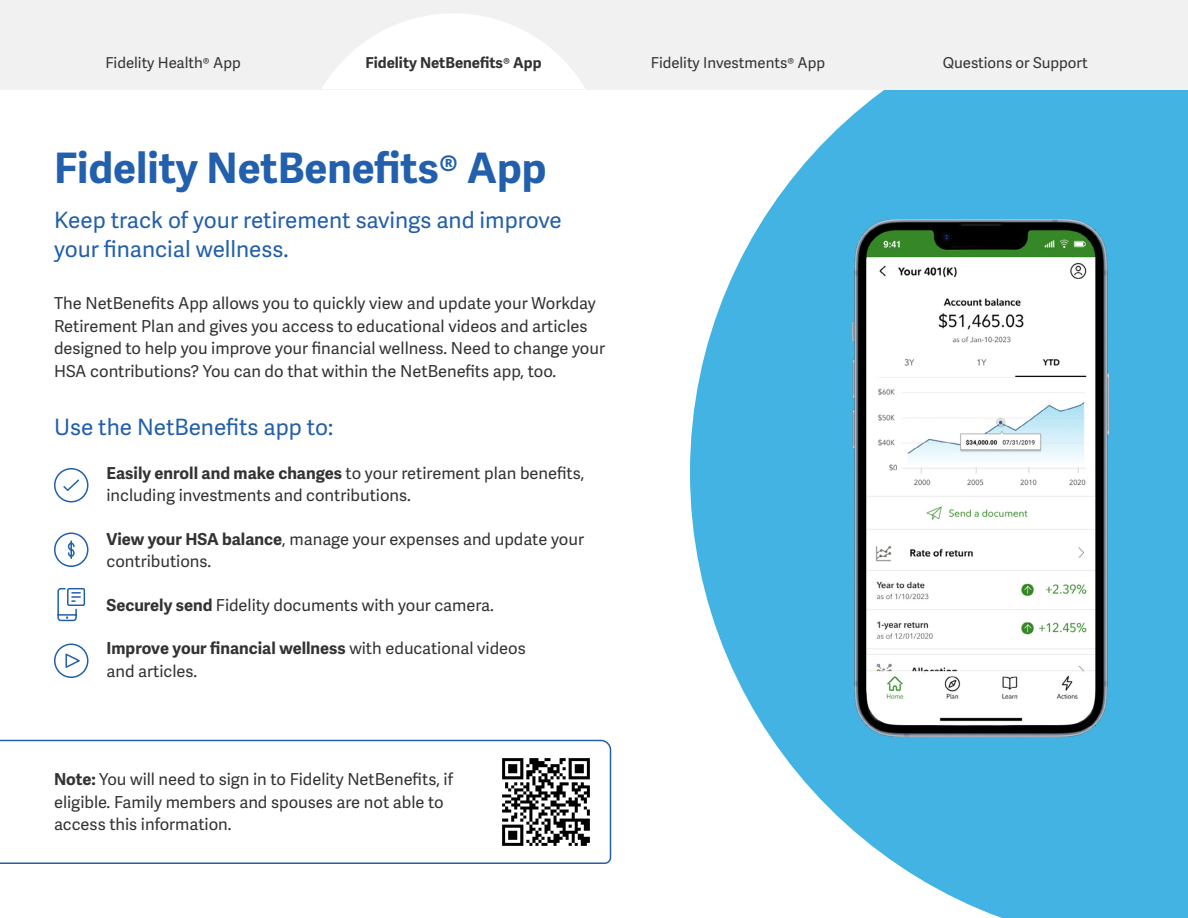
<style>
.page{position:relative;width:1188px;height:918px;background:#fff}
.page>*{position:absolute;margin:0;border:0;box-sizing:border-box;transform-origin:0 0}
.t1{font:700 42px "Adelle Sans";color:#225fac}
.t2{font:22.5px/28.5px "Adelle Sans";color:#225fac}
.t3{font:16.5px/22.5px "Adelle Sans";color:#333}
.t4{font:15px "Adelle Sans";color:#333}
.t5{font:700 15px "Adelle Sans";color:#333}
.s1{font-weight:700}
</style>
<div class="page">
<svg style="left:54px;top:643px;width:35px;height:35px"></svg>
<svg style="left:54px;top:468px;width:35px;height:35px"></svg>
<svg style="left:57px;top:587px;width:29px;height:35px"></svg>
<svg style="left:690px;top:89px;width:498px;height:829px;fill:#42b3e3"></svg>
<div style="left:0;top:0;width:1188px;height:89px;background:#f1f1f2"></div>
<svg style="left:322px;top:14px;width:263px;height:75px"></svg>
<svg style="left:0;top:739px;width:612px;height:125px"></svg>
<div style="left:54px;top:532px;width:34px;height:35px;border:2px solid #225fac;border-radius:50%"></div>
<svg style="left:67px;top:540px;width:8px;height:19px"></svg>
<img style="left:852px;top:219px;width:257px;height:518px">
<p class="t4" style="left:105px;top:54px;width:137px">Fidelity Health® App</p>
<p class="t5" style="left:366px;top:54px;width:178px">Fidelity NetBenefits® App</p>
<p class="t4" style="left:651px;top:54px;width:176px">Fidelity Investments® App</p>
<p class="t4" style="left:943px;top:54px;width:146px">Questions or Support</p>
<h1 class="t1" style="left:54px;top:143px;width:494px">Fidelity NetBenefits® App</h1>
<h2 class="t2" style="left:54px;top:207px;width:509px">Keep track of your retirement savings and improve your financial wellness.</h2>
<p class="t3" style="left:54px;top:293px;width:553px">The NetBenefits App allows you to quickly view and update your Workday Retirement Plan and gives you access to educational videos and articles designed to help you improve your financial wellness. Need to change your HSA contributions? You can do that within the NetBenefits app, too.</p>
<h2 class="t2" style="left:54px;top:414px;width:281px">Use the NetBenefits app to:</h2>
<p class="t3" style="left:106px;top:462px;width:479px"><span class="s1">Easily enroll and make changes</span> to your retirement plan benefits, including investments and contributions.</p>
<p class="t3" style="left:106px;top:528px;width:479px"><span class="s1">View your HSA balance</span>, manage your expenses and update your contributions.</p>
<p class="t3" style="left:106px;top:594px;width:389px"><span class="s1">Securely send</span> Fidelity documents with your camera.</p>
<p class="t3" style="left:106px;top:638px;width:421px"><span class="s1">Improve your financial wellness</span> with educational videos and articles.</p>
<p class="t3" style="left:54px;top:769px;width:401px"><span class="s1">Note:</span> You will need to sign in to Fidelity NetBenefits, if eligible. Family members and spouses are not able to access this information.</p>
</div>
